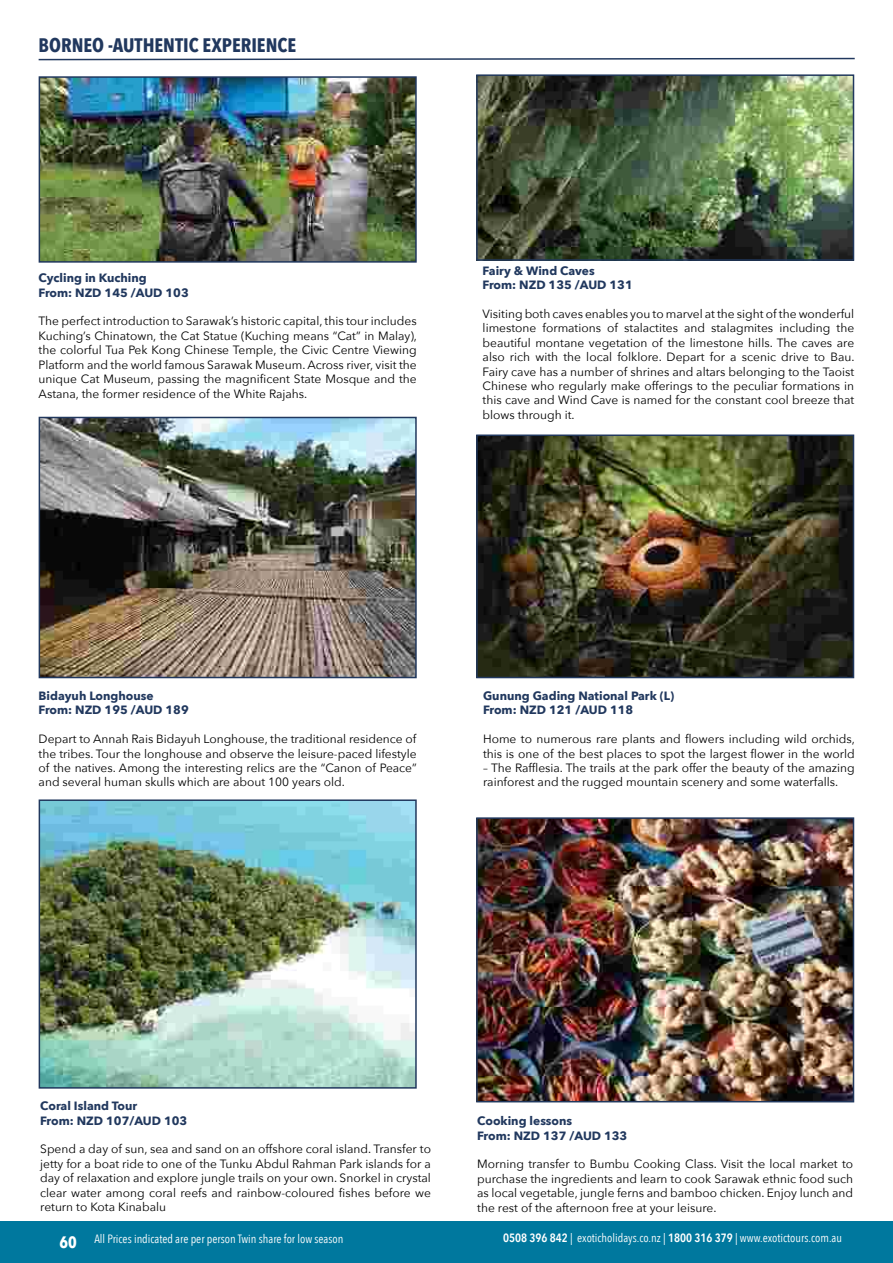
<style>
.page{position:relative;width:893px;height:1263px;background:#fff}
.page>*{position:absolute;margin:0;border:0;box-sizing:border-box;transform-origin:0 0}
.t1{font:700 19.5px "Avenir Next Condensed";color:#21385e}
.t2{font:700 16.5px "Avenir Next Condensed";color:#fff}
.t3{font:12px/14.4px "Avenir Next";color:#000;text-align:justify}
.t4{font:700 12px/14.4px "Avenir Next";color:#21385e}
.t5{font:12px "Avenir Next Condensed";color:#fff}
.s1{font-weight:600}
</style>
<div class="page">
<div style="left:0;top:1221px;width:893px;height:42px;background:#00789e"></div>
<img style="left:42px;top:79px;width:372px;height:181px">
<div style="left:39px;top:76px;width:378px;height:187px;border:2px solid #21385e"></div>
<svg style="left:38px;top:57px;width:817px;height:4px"></svg>
<img style="left:42px;top:802px;width:372px;height:284px">
<div style="left:39px;top:799px;width:378px;height:290px;border:2px solid #21385e"></div>
<img style="left:479px;top:77px;width:372px;height:181px">
<div style="left:476px;top:74px;width:378px;height:187px;border:2px solid #21385e"></div>
<img style="left:479px;top:437px;width:372px;height:238px">
<div style="left:476px;top:434px;width:378px;height:244px;border:2px solid #21385e"></div>
<img style="left:42px;top:420px;width:372px;height:255px">
<div style="left:39px;top:417px;width:378px;height:261px;border:2px solid #21385e"></div>
<img style="left:479px;top:820px;width:372px;height:279px">
<div style="left:476px;top:817px;width:378px;height:285px;border:2px solid #21385e"></div>
<h1 class="t1" style="left:39px;top:33px;width:259px">BORNEO -AUTHENTIC EXPERIENCE</h1>
<p class="t4" style="left:39px;top:271px;width:152px">Cycling in Kuching<br>From: NZD 145 /AUD 103</p>
<p class="t3" style="left:39px;top:314px;width:380px">The perfect introduction to Sarawak’s historic capital, this tour includes Kuching’s Chinatown, the Cat Statue (Kuching means “Cat” in Malay), the colorful Tua Pek Kong Chinese Temple, the Civic Centre Viewing Platform and the world famous Sarawak Museum. Across river, visit the unique Cat Museum, passing the magnificent State Mosque and the Astana, the former residence of the White Rajahs.</p>
<p class="t4" style="left:483px;top:263px;width:152px">Fairy &amp; Wind Caves<br>From: NZD 135 /AUD 131</p>
<p class="t3" style="left:483px;top:306px;width:373px">Visiting both caves enables you to marvel at the sight of the wonderful limestone formations of stalactites and stalagmites including the beautiful montane vegetation of the limestone hills. The caves are also rich with the local folklore. Depart for a scenic drive to Bau.<br>Fairy cave has a number of shrines and altars belonging to the Taoist Chinese who regularly make offerings to the peculiar formations in this cave and Wind Cave is named for the constant cool breeze that blows through it.</p>
<p class="t4" style="left:39px;top:688px;width:152px">Bidayuh Longhouse<br>From: NZD 195 /AUD 189</p>
<p class="t3" style="left:39px;top:731px;width:380px">Depart to Annah Rais Bidayuh Longhouse, the traditional residence of the tribes. Tour the longhouse and observe the leisure-paced lifestyle of the natives. Among the interesting relics are the “Canon of Peace” and several human skulls which are about 100 years old.</p>
<p class="t4" style="left:483px;top:688px;width:193px">Gunung Gading National Park (L)<br>From: NZD 121 /AUD 118</p>
<p class="t3" style="left:483px;top:731px;width:373px">Home to numerous rare plants and flowers including wild orchids, this is one of the best places to spot the largest flower in the world</p>
<p class="t3" style="left:483px;top:760px;width:373px">– The Rafflesia. The trails at the park offer the beauty of the amazing rainforest and the rugged mountain scenery and some waterfalls.</p>
<p class="t4" style="left:40px;top:1098px;width:149px">Coral Island Tour<br>From: NZD 107/AUD 103</p>
<p class="t3" style="left:40px;top:1141px;width:392px">Spend a day of sun, sea and sand on an offshore coral island. Transfer to jetty for a boat ride to one of the Tunku Abdul Rahman Park islands for a day of relaxation and explore jungle trails on your own. Snorkel in crystal clear water among coral reefs and rainbow-coloured fishes before we return to Kota Kinabalu</p>
<p class="t4" style="left:477px;top:1113px;width:152px">Cooking lessons<br>From: NZD 137 /AUD 133</p>
<p class="t3" style="left:477px;top:1156px;width:377px">Morning transfer to Bumbu Cooking Class. Visit the local market to purchase the ingredients and learn to cook Sarawak ethnic food such as local vegetable, jungle ferns and bamboo chicken. Enjoy lunch and the rest of the afternoon free at your leisure.</p>
<h2 class="t2" style="left:60px;top:1232px;width:19px">60</h2>
<p class="t5" style="left:503px;top:1228px;width:341px"><span class="s1">0508 396 842</span> | exoticholidays.co.nz | <span class="s1">1800 316 379</span> | www.exotictours.com.au</p>
<p class="t5" style="left:94px;top:1229px;width:251px">All Prices indicated are per person Twin share for low season</p>
</div>
